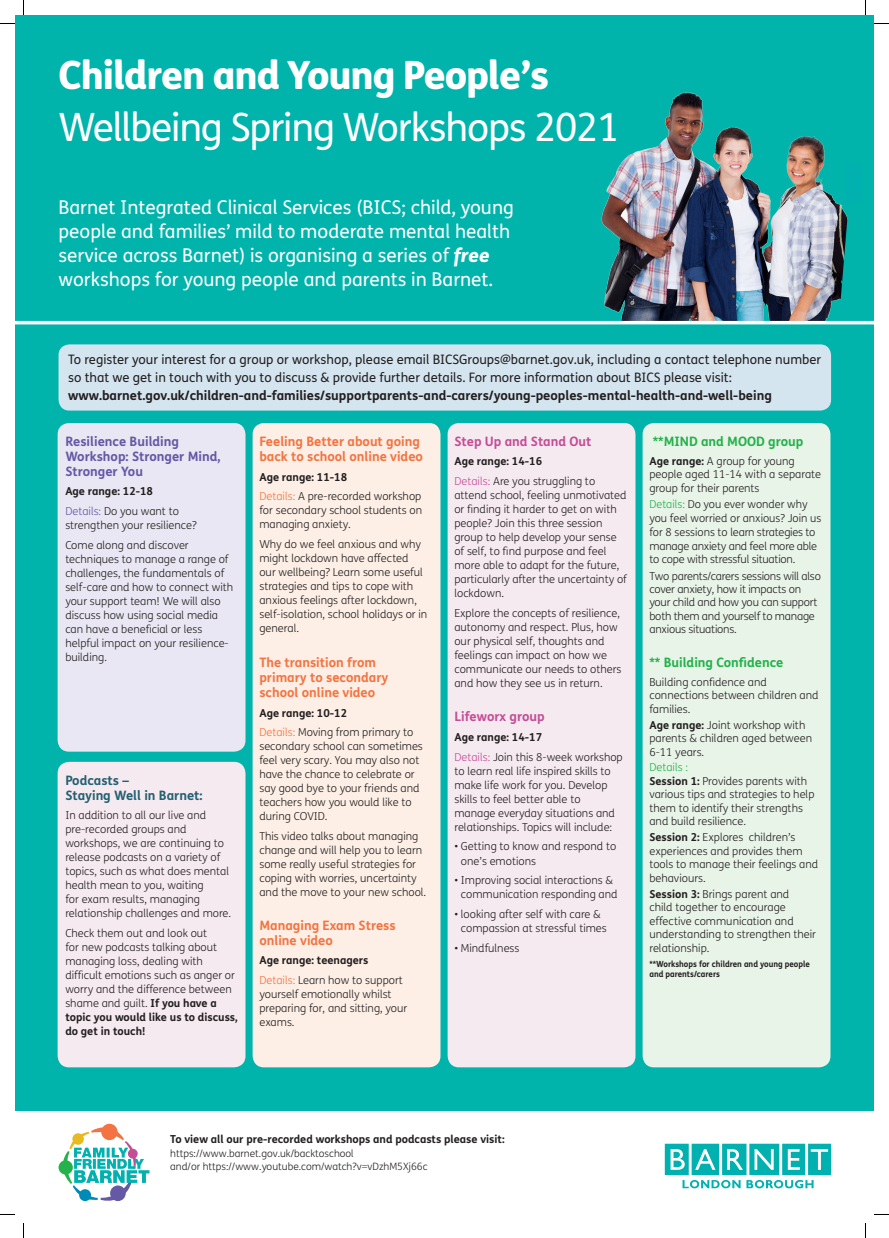
<style>
.page{position:relative;width:889px;height:1238px;background:#fff}
.page>*{position:absolute;margin:0;border:0;box-sizing:border-box;transform-origin:0 0}
.t1{font:39px/52px "FS Me";letter-spacing:-.03em;color:#fff}
.t2{font:19px/24px "FS Me";color:#fff}
.t3{font:13px/18px "FS Me";color:#231f20}
.CYP_header_body{font:700 13px/15.2px "FS Me";color:#f37442}
.CYP_header_body-2{font:700 13px/15px "FS Me";color:#6558a5}
.CYP_header_body-3{font:700 13px "FS Me";color:#23b24b}
.CYP_header_body-4{font:700 13px "FS Me";color:#c34e96}
.CYP_header_body-5{font:700 13px/15px "FS Me";color:#236171}
.CYP_body{font:300 11px/14px "FS Me";color:#231f20}
.CYP_body-2{font:300 11px/13.7px "FS Me";letter-spacing:-.02em;color:#231f20}
.CYP_body-3{font:700 11px "FS Me";color:#231f20}
.CYP_body-4{font:300 11px "FS Me";color:#23b24b}
.CYP_body-5{font:300 10.1px/13.5px "FS Me";color:#231f20}
.t4{font:700 8.5px/10px "FS Me";color:#231f20;scale:.94 1}
.s1{font-weight:800}
.s2{font-weight:800;font-style:italic}
.s3{font-weight:700}
.s4{color:#6558a5}
.s5{color:#f37442}
.s6{color:#c34e96}
.s7{color:#23b24b}
</style>
<div class="page">
<div style="left:15px;top:15px;width:859px;height:1095px;background:#00b4ac"></div>
<svg style="left:665px;top:1143px;width:166px;height:45px"></svg>
<svg style="left:101px;top:1123px;width:17px;height:17px"></svg>
<svg style="left:58px;top:1125px;width:91px;height:77px"></svg>
<div style="left:58px;top:423px;width:187px;height:328px;background:#e9e7f3;border-radius:11px"></div>
<div style="left:58px;top:762px;width:187px;height:305px;background:#f6eaf1;border-radius:11px"></div>
<div style="left:253px;top:423px;width:187px;height:644px;background:#fdefe5;border-radius:11px"></div>
<div style="left:448px;top:423px;width:187px;height:644px;background:#f6eaf1;border-radius:11px"></div>
<div style="left:643px;top:423px;width:187px;height:644px;background:#e9f4e8;border-radius:11px"></div>
<img style="left:588px;top:91px;width:265px;height:230px">
<hr style="left:15px;top:321px;width:859px;height:3px;background:#fff">
<div style="left:845px;top:163px;width:16px;height:39px;background:#00b1b0"></div>
<div style="left:59px;top:344px;width:772px;height:66px;background:#d4e5f0;border-radius:11px"></div>
<svg style="left:0;top:23px;width:15px;height:1px"></svg>
<svg style="left:874px;top:23px;width:15px;height:1px"></svg>
<svg style="left:0;top:1214px;width:15px;height:1px"></svg>
<svg style="left:874px;top:1214px;width:15px;height:1px"></svg>
<svg style="left:23px;top:0;width:1px;height:15px"></svg>
<svg style="left:23px;top:1223px;width:1px;height:15px"></svg>
<svg style="left:865px;top:0;width:1px;height:15px"></svg>
<svg style="left:865px;top:1223px;width:1px;height:15px"></svg>
<p class="t1" style="left:59px;top:48px;width:563px"><span class="s1">Children and Young People’s<br></span>Wellbeing Spring Workshops 2021</p>
<p class="t2" style="left:59px;top:194px;width:457px">Barnet Integrated Clinical Services (BICS; child, young people and families’ mild to moderate mental health service across Barnet) is organising a series of <span class="s2">free </span>workshops for young people and parents in Barnet.</p>
<p class="t3" style="left:68px;top:350px;width:754px">To register your interest for a group or workshop, please email BICSGroups@barnet.gov.uk, including a contact telephone number so that we get in touch with you to discuss &amp; provide further details. For more information about BICS please visit: <span class="s3">www.barnet.gov.uk/children-and-families/supportparents-and-carers/young-peoples-mental-health-and-well-being</span></p>
<p class="CYP_header_body-2" style="left:65px;top:433px;width:157px">Resilience Building<br>Workshop: Stronger Mind,<br>Stronger You</p>
<p class="CYP_body-3" style="left:65px;top:483px;width:89px">Age range: 12-18</p>
<p class="CYP_body" style="left:65px;top:504px;width:133px"><span class="s4">Details:</span> Do you want to strengthen your resilience?</p>
<p class="CYP_body" style="left:65px;top:537px;width:169px">Come along and discover techniques to manage a range of challenges, the fundamentals of self-care and how to connect with your support team! We will also discuss how using social media can have a beneficial or less helpful impact on your resilience&shy;building.</p>
<p class="CYP_header_body-5" style="left:65px;top:771px;width:139px">Podcasts –<br>Staying Well in Barnet:</p>
<p class="CYP_body" style="left:65px;top:808px;width:167px">In addition to all our live and pre-recorded groups and workshops, we are continuing to release podcasts on a variety of topics, such as what does mental health mean to you, waiting<br>for exam results, managing relationship challenges and more.</p>
<p class="CYP_body" style="left:65px;top:925px;width:174px">Check them out and look out<br>for new podcasts talking about managing loss, dealing with difficult emotions such as anger or worry and the difference between shame and guilt. <span class="s3">If you have a topic you would like us to discuss, do get in touch!</span></p>
<p class="CYP_header_body" style="left:259px;top:433px;width:165px">Feeling Better about going back to school online video</p>
<p class="CYP_body-3" style="left:259px;top:468px;width:89px">Age range: 11-18</p>
<p class="CYP_body" style="left:259px;top:489px;width:164px;text-align:justify"><span class="s5">Details:</span> A pre-recorded workshop for secondary school students on managing anxiety.</p>
<p class="CYP_body" style="left:259px;top:537px;width:169px">Why do we feel anxious and why might lockdown have affected our wellbeing? Learn some useful strategies and tips to cope with anxious feelings after lockdown, self-isolation, school holidays or in general.</p>
<p class="CYP_header_body" style="left:259px;top:654px;width:130px">The transition from primary to secondary school online video</p>
<p class="CYP_body-3" style="left:259px;top:704px;width:89px">Age range: 10-12</p>
<p class="CYP_body" style="left:259px;top:725px;width:165px"><span class="s5">Details:</span> Moving from primary to secondary school can sometimes feel very scary. You may also not have the chance to celebrate or say good bye to your friends and teachers how you would like to during COVID.</p>
<p class="CYP_body" style="left:259px;top:829px;width:168px">This video talks about managing change and will help you to learn some really useful strategies for coping with worries, uncertainty and the move to your new school.</p>
<p class="CYP_header_body" style="left:259px;top:917px;width:138px">Managing Exam Stress online video</p>
<p class="CYP_body-3" style="left:259px;top:952px;width:111px">Age range: teenagers</p>
<p class="CYP_body" style="left:259px;top:973px;width:149px"><span class="s5">Details:</span> Learn how to support yourself emotionally whilst preparing for, and sitting, your exams.</p>
<p class="CYP_header_body-4" style="left:454px;top:431px;width:138px">Step Up and Stand Out</p>
<p class="CYP_body-3" style="left:454px;top:453px;width:89px">Age range: 14-16</p>
<p class="CYP_body" style="left:454px;top:474px;width:174px"><span class="s6">Details:</span> Are you struggling to attend school, feeling unmotivated or finding it harder to get on with people? Join this three session group to help develop your sense of self, to find purpose and feel more able to adapt for the future, particularly after the uncertainty of lockdown.</p>
<p class="CYP_body" style="left:454px;top:605px;width:169px">Explore the concepts of resilience, autonomy and respect. Plus, how our physical self, thoughts and feelings can impact on how we communicate our needs to others and how they see us in return.</p>
<p class="CYP_header_body-4" style="left:454px;top:707px;width:92px">Lifeworx group</p>
<p class="CYP_body-3" style="left:454px;top:728px;width:89px">Age range: 14-17</p>
<p class="CYP_body" style="left:454px;top:749px;width:170px"><span class="s6">Details:</span> Join this 8-week workshop to learn real life inspired skills to make life work for you. Develop skills to feel better able to manage everyday situations and relationships. Topics will include:</p>
<p class="CYP_body" style="left:461px;top:839px;width:157px;text-indent:-6px">• Getting to know and respond to one’s emotions</p>
<p class="CYP_body" style="left:454px;top:873px;width:165px;text-align:center">• Improving social interactions &amp; communication responding and</p>
<p class="CYP_body" style="left:454px;top:906px;width:154px;text-align:center">• looking after self with care &amp; compassion at stressful times</p>
<p class="CYP_body" style="left:454px;top:940px;width:67px">• Mindfulness</p>
<p class="CYP_header_body-3" style="left:653px;top:431px;width:152px">**MIND and MOOD group</p>
<p class="CYP_body" style="left:649px;top:454px;width:173px;line-height:13.4px"><span class="s3">Age range:</span> A group for young people aged 11-14 with a separate group for their parents</p>
<p class="CYP_body-2" style="left:649px;top:497px;width:173px"><span class="s7">Details:</span> Do you ever wonder why you feel worried or anxious? Join us for 8 sessions to learn strategies to manage anxiety and feel more able to cope with stressful situation.</p>
<p class="CYP_body-2" style="left:649px;top:568px;width:173px;line-height:13.4px">Two parents/carers sessions will also cover anxiety, how it impacts on your child and how you can support both them and yourself to manage anxious situations.</p>
<p class="CYP_header_body-3" style="left:649px;top:652px;width:136px">** Building Confidence</p>
<p class="CYP_body" style="left:649px;top:675px;width:171px;line-height:13.4px">Building confidence and connections between children and families.</p>
<p class="CYP_body" style="left:649px;top:718px;width:164px;line-height:13.4px"><span class="s3">Age range:</span> Joint workshop with parents &amp; children aged between<br>6-11 years.</p>
<p class="CYP_body-4" style="left:649px;top:760px;width:40px">Details :</p>
<p class="CYP_body" style="left:649px;top:774px;width:167px;line-height:13.4px"><span class="s3">Session 1:</span> Provides parents with various tips and strategies to help them to identify their strengths and build resilience.</p>
<p class="CYP_body" style="left:649px;top:830px;width:170px;line-height:13.4px"><span class="s3">Session 2:</span> Explores children’s experiences and provides them tools to manage their feelings and behaviours.</p>
<p class="CYP_body" style="left:649px;top:887px;width:168px;line-height:13.4px"><span class="s3">Session 3:</span> Brings parent and<br>child together to encourage effective communication and understanding to strengthen their relationship.</p>
<p class="t4" style="left:649px;top:958px;width:172px">**Workshops for children and young people and parents/carers</p>
<p class="CYP_body-3" style="left:170px;top:1131px;width:336px">To view all our pre-recorded workshops and podcasts please visit:</p>
<p class="CYP_body-5" style="left:170px;top:1146px;width:259px">https://www.barnet.gov.uk/backtoschool<br>and/or https://www.youtube.com/watch?v=vDzhM5Xj66c</p>
</div>
